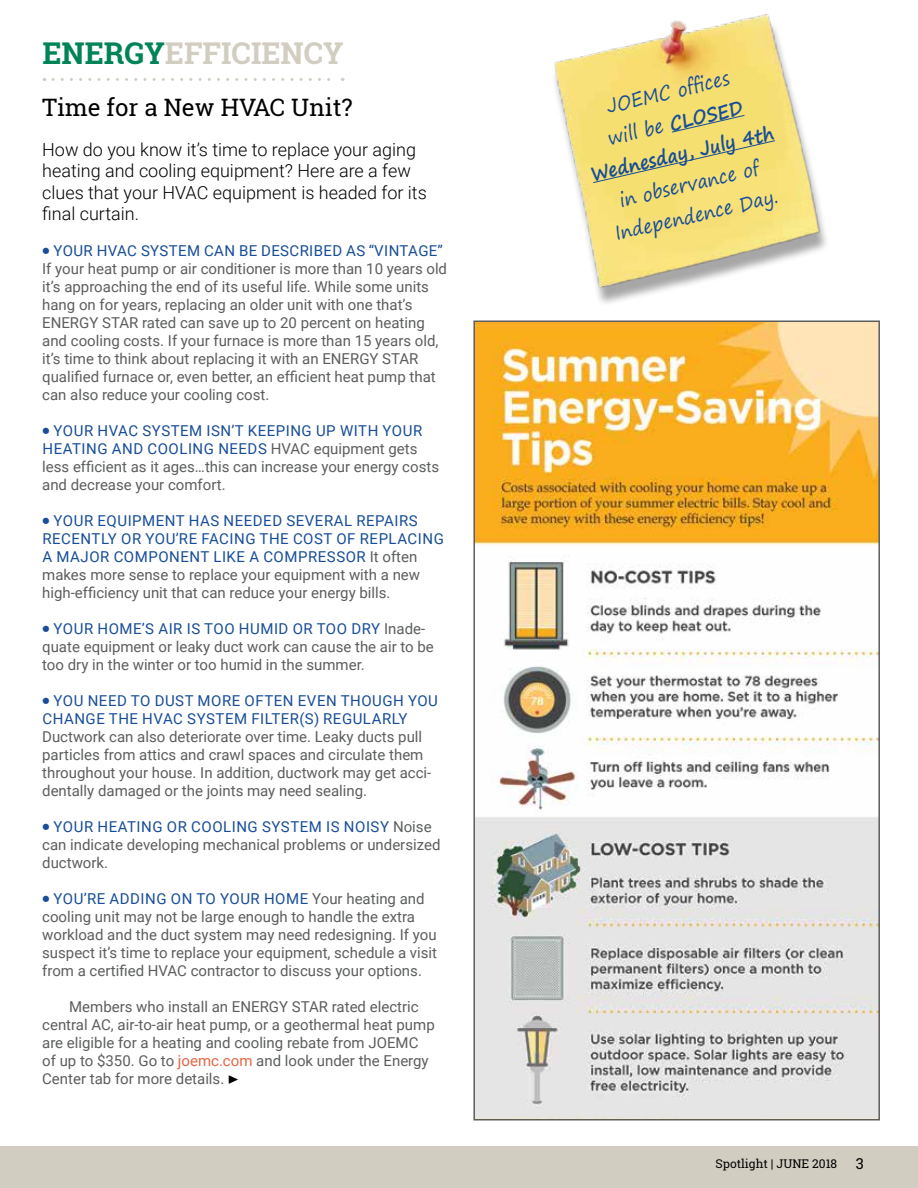
<style>
.page{position:relative;width:918px;height:1188px;background:#fff}
.page>*{position:absolute;margin:0;border:0;box-sizing:border-box;transform-origin:0 0}
.t1{font:700 30px "Roboto Slab";color:#d1cdc1}
.t2{font:24px "Roboto Slab";color:#000}
.t3{font:700 19.5px/31.5px "Segoe Print";color:#184d98;text-align:center;scale:.9 1}
.t4{font:19.5px/31.5px "Segoe Print";color:#184d98;text-align:center;scale:.9 1}
.t5{font:300 18px/21.6px "Roboto";color:#000}
.t6{font:15px/18px "Roboto";color:#5c5d5d}
.t7{font:15px/18px "Roboto";letter-spacing:.035em;color:#184d98}
.t8{font:12px "Roboto Slab";color:#000}
.s1{color:#008457}
.s2{font-family:"Wigwag";font-weight:700;color:#184d98}
.s3{color:#184d98}
.s4{font-family:"Wigwag";font-weight:700}
.s5{color:#5c5d5d}
.s6{color:#e36645}
.s7{font-family:"Acumin Pro";color:#000}
.s8{font-weight:400}
.s9{font-size:15px}
</style>
<div class="page">
<div style="left:0;top:1147px;width:918px;height:41px;background:#d1cdc1"></div>
<svg style="left:53px;top:78px;width:290px;height:3px"></svg>
<img style="left:476px;top:324px;width:401px;height:793px">
<div style="left:473px;top:321px;width:407px;height:799px;border:2px solid #5c5d5d"></div>
<img style="left:554px;top:14px;width:273px;height:290px">
<svg style="left:671px;top:114px;width:75px;height:19px"></svg>
<div style="left:592px;top:139px;width:184px;height:45px;background:#f5df70"></div>
<h1 class="t1" style="left:42px;top:33px;width:303px"><span class="s1">ENERGY</span>EFFICIENCY</h1>
<h2 class="t2" style="left:42px;top:91px;width:312px">Time for a New HVAC Unit?</h2>
<p class="t5" style="left:42px;top:138px;width:386px">How do you know it’s time to replace your aging heating and cooling equipment? Here are a few clues that your HVAC equipment is headed for its final curtain.</p>
<p class="t6" style="left:42px;top:241px;width:406px"><span class="s2">•</span> <span class="s3">YOUR HVAC SYSTEM CAN BE DESCRIBED AS “VINTAGE” </span>If your heat pump or air conditioner is more than 10 years old it’s approaching the end of its useful life. While some units hang on for years, replacing an older unit with one that’s ENERGY STAR rated can save up to 20 percent on heating and cooling costs. If your furnace is more than 15 years old, it’s time to think about replacing it with an ENERGY STAR qualified furnace or, even better, an efficient heat pump that can also reduce your cooling cost.</p>
<p class="t6" style="left:42px;top:421px;width:398px"><span class="s2">•</span> <span class="s3">YOUR HVAC SYSTEM ISN’T KEEPING UP WITH YOUR HEATING AND COOLING NEEDS</span> HVAC equipment gets less efficient as it ages…this can increase your energy costs and decrease your comfort.</p>
<p class="t7" style="left:42px;top:511px;width:403px"><span class="s4">•</span> YOUR EQUIPMENT HAS NEEDED SEVERAL REPAIRS RECENTLY OR YOU’RE FACING THE COST OF REPLACING A MAJOR COMPONENT LIKE A COMPRESSOR <span class="s5">It often makes more sense to replace your equipment with a new high-efficiency unit that can reduce your energy bills.</span></p>
<p class="t6" style="left:42px;top:619px;width:393px"><span class="s2">•</span> <span class="s3">YOUR HOME’S AIR IS TOO HUMID OR TOO DRY</span> Inade&shy;quate equipment or leaky duct work can cause the air to be too dry in the winter or too humid in the summer.</p>
<p class="t7" style="left:42px;top:691px;width:397px"><span class="s4">•</span> YOU NEED TO DUST MORE OFTEN EVEN THOUGH YOU<br>CHANGE THE HVAC SYSTEM FILTER(S) REGULARLY</p>
<p class="t6" style="left:42px;top:727px;width:391px">Ductwork can also deteriorate over time. Leaky ducts pull particles from attics and crawl spaces and circulate them throughout your house. In addition, ductwork may get acci&shy;dentally damaged or the joints may need sealing.</p>
<p class="t6" style="left:42px;top:817px;width:400px"><span class="s2">•</span> <span class="s3">YOUR HEATING OR COOLING SYSTEM IS NOISY</span> Noise can indicate developing mechanical problems or undersized ductwork.</p>
<p class="t6" style="left:42px;top:889px;width:396px"><span class="s2">•</span> <span class="s3">YOU’RE ADDING ON TO YOUR HOME</span> Your heating and cooling unit may not be large enough to handle the extra workload and the duct system may need redesigning. If you suspect it’s time to replace your equipment, schedule a visit from a certified HVAC contractor to discuss your options.</p>
<p class="t6" style="left:42px;top:997px;width:394px;text-indent:27px">Members who install an ENERGY STAR rated electric central AC, air-to-air heat pump, or a geothermal heat pump are eligible for a heating and cooling rebate from JOEMC of up to $350. Go to <span class="s6">joemc.com</span> and look under the Energy Center tab for more details. <span class="s7">▶</span></p>
<h3 class="t3" style="left:574px;top:97px;width:209px;rotate:-13deg"><span class="s8">JOEMC offi ces<br>will be</span> CLOSED<br>Wednesday, July 4th</h3>
<h3 class="t4" style="left:605px;top:187px;width:186px;rotate:-13deg">in observance of<br>Independence Day.</h3>
<p class="t8" style="left:715px;top:1156px;width:150px">Spotlight | JUNE 2018 <span class="s9">3</span></p>
</div>
